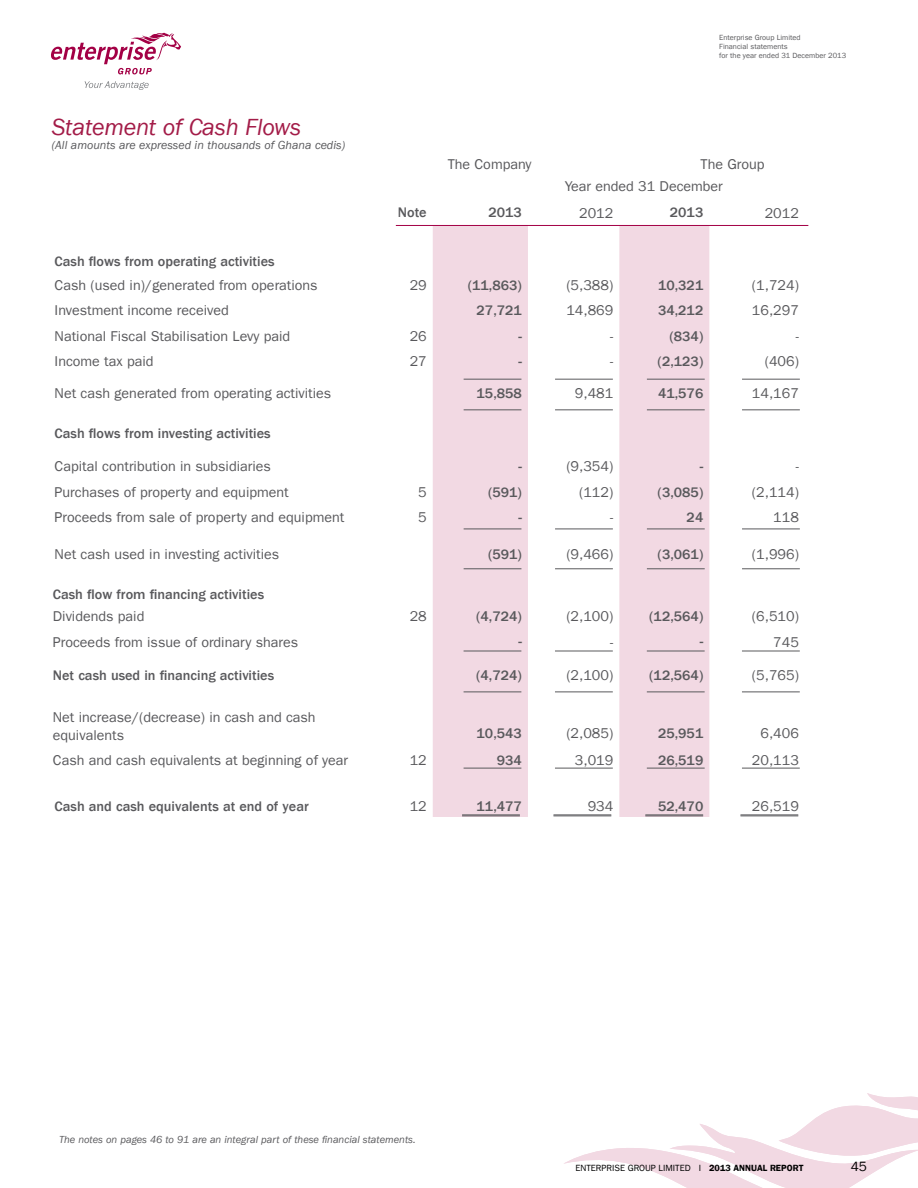
<style>
.page{position:relative;width:918px;height:1188px;background:#fff}
.page>*{position:absolute;margin:0;border:0;box-sizing:border-box;transform-origin:0 0}
.t1{font:italic 24px "Franklin Gothic LT";letter-spacing:-.01em;color:#a31c48}
.t2{font:14.25px/18px "Franklin Gothic LT";color:#59595c}
.t3{font:500 14.25px "Franklin Gothic LT";color:#59595c}
.t4{font:13.5px "Franklin Gothic LT";color:#000}
.t5{font:italic 12px "Franklin Gothic LT";color:#59595c}
.t6{font:italic 10.5px "Franklin Gothic LT";color:#59595c}
.t7{font:9px "Franklin Gothic LT";color:#000}
.t8{font:7.5px/9px "Franklin Gothic LT";color:#59595c}
.s1{font-weight:600}
</style>
<div class="page">
<svg style="left:51px;top:32px;width:130px;height:42px"></svg>
<svg style="left:85px;top:81px;width:64px;height:9px"></svg>
<svg style="left:564px;top:1093px;width:354px;height:95px"></svg>
<svg style="left:433px;top:226px;width:276px;height:591px;fill:#f2d9e3"></svg>
<hr style="left:742px;top:569px;width:58px;height:1px;background:#59595c">
<hr style="left:647px;top:569px;width:58px;height:1px;background:#59595c">
<hr style="left:555px;top:569px;width:58px;height:1px;background:#59595c">
<hr style="left:464px;top:569px;width:57px;height:1px;background:#59595c">
<hr style="left:742px;top:692px;width:58px;height:1px;background:#59595c">
<hr style="left:647px;top:692px;width:58px;height:1px;background:#59595c">
<hr style="left:555px;top:692px;width:58px;height:1px;background:#59595c">
<hr style="left:464px;top:692px;width:57px;height:1px;background:#59595c">
<hr style="left:742px;top:768px;width:58px;height:1px;background:#59595c">
<hr style="left:647px;top:768px;width:58px;height:1px;background:#59595c">
<hr style="left:555px;top:768px;width:58px;height:1px;background:#59595c">
<hr style="left:464px;top:768px;width:57px;height:1px;background:#59595c">
<hr style="left:740px;top:815px;width:58px;height:1px;background:#59595c">
<hr style="left:740px;top:816px;width:58px;height:1px;background:#59595c">
<hr style="left:645px;top:815px;width:58px;height:1px;background:#59595c">
<hr style="left:645px;top:816px;width:58px;height:1px;background:#59595c">
<hr style="left:553px;top:815px;width:58px;height:1px;background:#59595c">
<hr style="left:553px;top:816px;width:58px;height:1px;background:#59595c">
<hr style="left:462px;top:815px;width:58px;height:1px;background:#59595c">
<hr style="left:462px;top:816px;width:58px;height:1px;background:#59595c">
<hr style="left:742px;top:651px;width:58px;height:1px;background:#59595c">
<hr style="left:647px;top:651px;width:58px;height:1px;background:#59595c">
<hr style="left:555px;top:651px;width:58px;height:1px;background:#59595c">
<hr style="left:464px;top:651px;width:57px;height:1px;background:#59595c">
<hr style="left:742px;top:529px;width:58px;height:1px;background:#59595c">
<hr style="left:647px;top:529px;width:58px;height:1px;background:#59595c">
<hr style="left:555px;top:529px;width:58px;height:1px;background:#59595c">
<hr style="left:464px;top:529px;width:57px;height:1px;background:#59595c">
<hr style="left:742px;top:410px;width:58px;height:1px;background:#59595c">
<hr style="left:647px;top:410px;width:58px;height:1px;background:#59595c">
<hr style="left:555px;top:410px;width:58px;height:1px;background:#59595c">
<hr style="left:464px;top:410px;width:57px;height:1px;background:#59595c">
<hr style="left:742px;top:379px;width:58px;height:1px;background:#59595c">
<hr style="left:647px;top:379px;width:58px;height:1px;background:#59595c">
<hr style="left:555px;top:379px;width:58px;height:1px;background:#59595c">
<hr style="left:464px;top:379px;width:57px;height:1px;background:#59595c">
<hr style="left:396px;top:225px;width:412px;height:1px;background:#a30045">
<h1 class="t1" style="left:52px;top:113px;width:251px">Statement of Cash Flows</h1>
<p class="t5" style="left:52px;top:138px;width:295px">(All amounts are expressed in thousands of Ghana cedis)</p>
<p class="t8" style="left:719px;top:33px;width:128px">Enterprise Group Limited<br>Financial statements<br>for the year ended 31 December 2013</p>
<p class="t2" style="left:448px;top:156px;width:85px">The Company</p>
<p class="t2" style="left:565px;top:154px;width:201px;line-height:21.6px;text-indent:136px">The Group<br>Year ended 31 December</p>
<p class="t3" style="left:398px;top:205px;width:30px">Note</p>
<p class="t3" style="left:488px;top:205px;width:35px">2013</p>
<p class="t2" style="left:579px;top:204px;width:36px">2012</p>
<p class="t3" style="left:670px;top:205px;width:35px">2013</p>
<p class="t2" style="left:765px;top:204px;width:36px">2012</p>
<p class="t3" style="left:55px;top:254px;width:221px">Cash flows from operating activities</p>
<p class="t2" style="left:55px;top:276px;width:265px">Cash (used in)/generated from operations</p>
<p class="t2" style="left:410px;top:276px;width:19px">29</p>
<p class="t3" style="left:468px;top:277px;width:56px">(11,863)</p>
<p class="t2" style="left:566px;top:276px;width:49px">(5,388)</p>
<p class="t3" style="left:658px;top:277px;width:47px">10,321</p>
<p class="t2" style="left:752px;top:276px;width:49px">(1,724)</p>
<p class="t2" style="left:55px;top:302px;width:176px">Investment income received</p>
<p class="t3" style="left:477px;top:303px;width:47px">27,721</p>
<p class="t2" style="left:566px;top:302px;width:49px">14,869</p>
<p class="t3" style="left:658px;top:303px;width:47px">34,212</p>
<p class="t2" style="left:752px;top:302px;width:49px">16,297</p>
<p class="t2" style="left:55px;top:327px;width:237px">National Fiscal Stabilisation Levy paid</p>
<p class="t2" style="left:410px;top:327px;width:19px">26</p>
<p class="t3" style="left:518px;top:328px;width:5px">-</p>
<p class="t2" style="left:610px;top:327px;width:5px">-</p>
<p class="t3" style="left:670px;top:328px;width:35px">(834)</p>
<p class="t2" style="left:796px;top:327px;width:5px">-</p>
<p class="t2" style="left:55px;top:353px;width:100px">Income tax paid</p>
<p class="t2" style="left:410px;top:353px;width:19px">27</p>
<p class="t3" style="left:518px;top:354px;width:5px">-</p>
<p class="t2" style="left:610px;top:353px;width:5px">-</p>
<p class="t3" style="left:658px;top:354px;width:47px">(2,123)</p>
<p class="t2" style="left:765px;top:353px;width:36px">(406)</p>
<p class="t2" style="left:55px;top:385px;width:278px">Net cash generated from operating activities</p>
<p class="t3" style="left:477px;top:385px;width:47px">15,858</p>
<p class="t2" style="left:575px;top:385px;width:40px">9,481</p>
<p class="t3" style="left:658px;top:385px;width:47px">41,576</p>
<p class="t2" style="left:752px;top:385px;width:49px">14,167</p>
<p class="t3" style="left:55px;top:425px;width:218px">Cash flows from investing activities</p>
<p class="t2" style="left:55px;top:458px;width:218px">Capital contribution in subsidiaries</p>
<p class="t3" style="left:518px;top:458px;width:5px">-</p>
<p class="t2" style="left:566px;top:458px;width:49px">(9,354)</p>
<p class="t3" style="left:700px;top:458px;width:5px">-</p>
<p class="t2" style="left:796px;top:458px;width:5px">-</p>
<p class="t2" style="left:55px;top:483px;width:236px">Purchases of property and equipment</p>
<p class="t2" style="left:418px;top:483px;width:10px">5</p>
<p class="t3" style="left:488px;top:484px;width:35px">(591)</p>
<p class="t2" style="left:579px;top:483px;width:36px">(112)</p>
<p class="t3" style="left:658px;top:484px;width:47px">(3,085)</p>
<p class="t2" style="left:752px;top:483px;width:49px">(2,114)</p>
<p class="t2" style="left:55px;top:509px;width:291px">Proceeds from sale of property and equipment</p>
<p class="t2" style="left:418px;top:509px;width:10px">5</p>
<p class="t3" style="left:518px;top:509px;width:5px">-</p>
<p class="t2" style="left:610px;top:509px;width:5px">-</p>
<p class="t3" style="left:687px;top:509px;width:18px">24</p>
<p class="t2" style="left:773px;top:509px;width:27px">118</p>
<p class="t2" style="left:55px;top:545px;width:226px">Net cash used in investing activities</p>
<p class="t3" style="left:488px;top:546px;width:35px">(591)</p>
<p class="t2" style="left:566px;top:545px;width:49px">(9,466)</p>
<p class="t3" style="left:658px;top:546px;width:47px">(3,061)</p>
<p class="t2" style="left:752px;top:545px;width:49px">(1,996)</p>
<p class="t3" style="left:53px;top:586px;width:213px">Cash flow from financing activities</p>
<p class="t2" style="left:53px;top:607px;width:93px">Dividends paid</p>
<p class="t2" style="left:410px;top:607px;width:19px">28</p>
<p class="t3" style="left:476px;top:608px;width:47px">(4,724)</p>
<p class="t2" style="left:566px;top:607px;width:49px">(2,100)</p>
<p class="t3" style="left:649px;top:608px;width:56px">(12,564)</p>
<p class="t2" style="left:752px;top:607px;width:49px">(6,510)</p>
<p class="t2" style="left:53px;top:633px;width:247px">Proceeds from issue of ordinary shares</p>
<p class="t3" style="left:518px;top:634px;width:5px">-</p>
<p class="t2" style="left:610px;top:633px;width:5px">-</p>
<p class="t3" style="left:700px;top:634px;width:5px">-</p>
<p class="t2" style="left:773px;top:633px;width:27px">745</p>
<p class="t3" style="left:53px;top:667px;width:223px">Net cash used in financing activities</p>
<p class="t3" style="left:476px;top:667px;width:47px">(4,724)</p>
<p class="t2" style="left:566px;top:666px;width:49px">(2,100)</p>
<p class="t3" style="left:649px;top:667px;width:56px">(12,564)</p>
<p class="t2" style="left:752px;top:666px;width:49px">(5,765)</p>
<p class="t2" style="left:53px;top:708px;width:264px">Net increase/(decrease) in cash and cash equivalents</p>
<p class="t3" style="left:477px;top:725px;width:47px">10,543</p>
<p class="t2" style="left:566px;top:724px;width:49px">(2,085)</p>
<p class="t3" style="left:658px;top:725px;width:47px">25,951</p>
<p class="t2" style="left:760px;top:724px;width:40px">6,406</p>
<p class="t2" style="left:53px;top:752px;width:297px">Cash and cash equivalents at beginning of year</p>
<p class="t2" style="left:410px;top:752px;width:19px">12</p>
<p class="t3" style="left:497px;top:753px;width:27px">934</p>
<p class="t2" style="left:575px;top:752px;width:40px">3,019</p>
<p class="t3" style="left:658px;top:753px;width:47px">26,519</p>
<p class="t2" style="left:752px;top:752px;width:49px">20,113</p>
<p class="t3" style="left:55px;top:798px;width:256px">Cash and cash equivalents at end of year</p>
<p class="t2" style="left:410px;top:797px;width:19px">12</p>
<p class="t3" style="left:477px;top:798px;width:47px">11,477</p>
<p class="t2" style="left:588px;top:797px;width:27px">934</p>
<p class="t3" style="left:658px;top:798px;width:47px">52,470</p>
<p class="t2" style="left:752px;top:797px;width:49px">26,519</p>
<p class="t6" style="left:59px;top:1134px;width:358px">The notes on pages 46 to 91 are an integral part of these financial statements.</p>
<p class="t7" style="left:575px;top:1163px;width:230px">ENTERPRISE GROUP LIMITED I <span class="s1">2013 ANNUAL REPORT</span></p>
<p class="t4" style="left:851px;top:1159px;width:18px">45</p>
</div>
